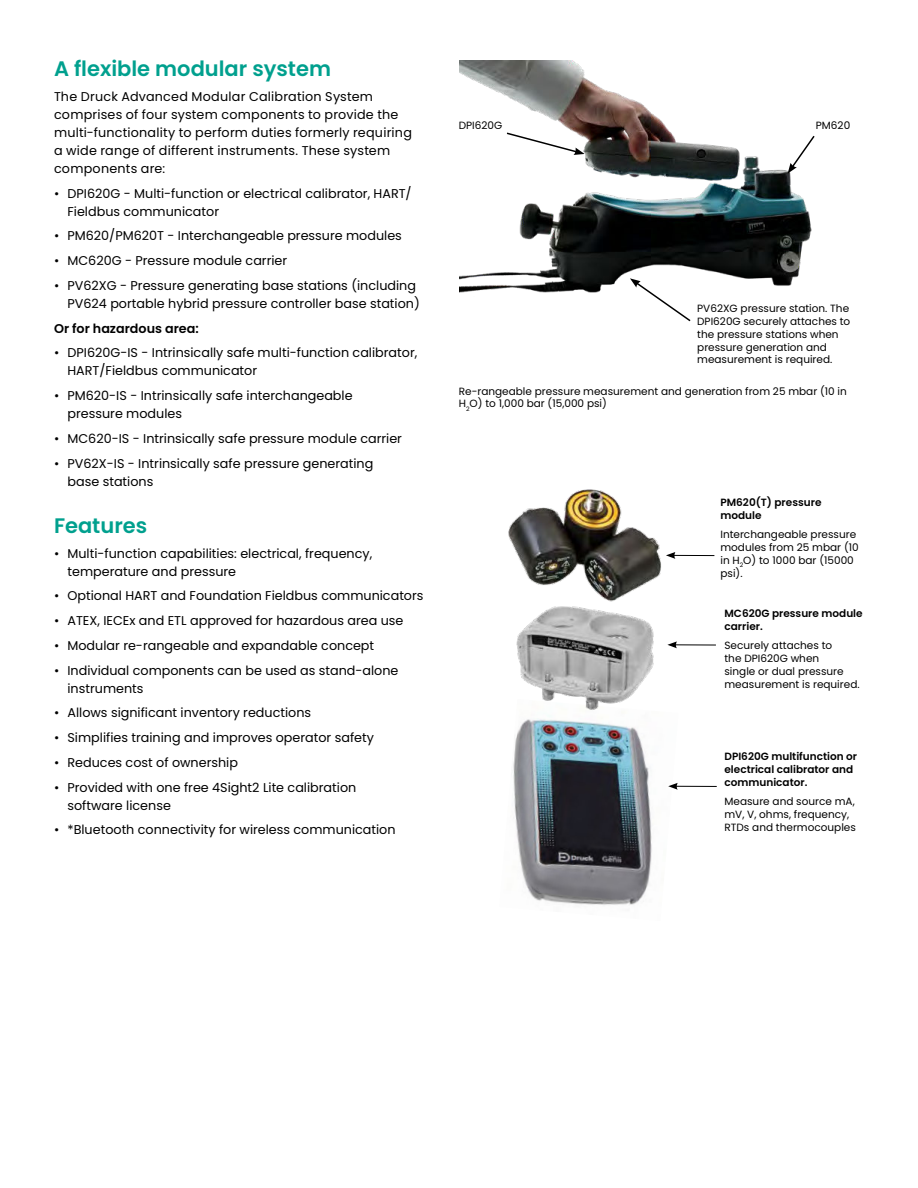
<style>
.page{position:relative;width:918px;height:1188px;background:#fff}
.page>*{position:absolute;margin:0;border:0;box-sizing:border-box;transform-origin:0 0}
.t1{font:600 21px "Poppins";color:#00a08e}
.t2{font:12.75px/18px "Poppins";color:#000}
.t3{font:600 12.75px "Poppins";color:#000}
.t4{font:10.5px/12.8px "Poppins";color:#000}
.t5{font:600 10.5px/12.8px "Poppins";color:#000}
</style>
<div class="page">
<img style="left:513px;top:715px;width:166px;height:190px">
<img style="left:516px;top:606px;width:138px;height:104px">
<hr style="left:673px;top:555px;width:41px;height:1px;background:#000">
<svg style="left:666px;top:552px;width:9px;height:7px"></svg>
<img style="left:508px;top:489px;width:153px;height:113px">
<hr style="left:675px;top:644px;width:41px;height:1px;background:#000">
<svg style="left:667px;top:641px;width:10px;height:7px"></svg>
<hr style="left:675px;top:786px;width:42px;height:1px;background:#000">
<svg style="left:668px;top:783px;width:10px;height:7px"></svg>
<img style="left:460px;top:60px;width:352px;height:233px">
<svg style="left:788px;top:134px;width:27px;height:40px"></svg>
<svg style="left:630px;top:278px;width:62px;height:44px"></svg>
<svg style="left:505px;top:131px;width:80px;height:24px"></svg>
<h1 class="t1" style="left:54px;top:56px;width:279px">A flexible modular system</h1>
<p class="t2" style="left:54px;top:88px;width:359px">The Druck Advanced Modular Calibration System comprises of four system components to provide the multi-functionality to perform duties formerly requiring a wide range of different instruments. These system components are:</p>
<p class="t2" style="left:68px;top:184px;width:346px;text-indent:-14px">• DPI620G - Multi-function or electrical calibrator, HART/<br>Fieldbus communicator</p>
<p class="t2" style="left:54px;top:227px;width:349px">• PM620/PM620T - Interchangeable pressure modules</p>
<p class="t2" style="left:54px;top:252px;width:235px">• MC620G - Pressure module carrier</p>
<p class="t2" style="left:54px;top:277px;width:367px;text-align:right">• PV62XG - Pressure generating base stations (including<br>PV624 portable hybrid pressure controller base station)</p>
<p class="t3" style="left:54px;top:320px;width:146px">Or for hazardous area:</p>
<p class="t2" style="left:68px;top:344px;width:351px;text-indent:-14px">• DPI620G-IS - Intrinsically safe multi-function calibrator,<br>HART/Fieldbus communicator</p>
<p class="t2" style="left:68px;top:387px;width:287px;text-indent:-14px">• PM620-IS - Intrinsically safe interchangeable pressure modules</p>
<p class="t2" style="left:54px;top:430px;width:350px">• MC620-IS - Intrinsically safe pressure module carrier</p>
<p class="t2" style="left:68px;top:454px;width:307px;text-indent:-14px">• PV62X-IS - Intrinsically safe pressure generating base stations</p>
<h1 class="t1" style="left:54px;top:513px;width:95px">Features</h1>
<p class="t2" style="left:68px;top:544px;width:306px;text-indent:-14px">• Multi-function capabilities: electrical, frequency, temperature and pressure</p>
<p class="t2" style="left:54px;top:587px;width:371px">• Optional HART and Foundation Fieldbus communicators</p>
<p class="t2" style="left:54px;top:612px;width:351px">• ATEX, IECEx and ETL approved for hazardous area use</p>
<p class="t2" style="left:54px;top:637px;width:322px">• Modular re-rangeable and expandable concept</p>
<p class="t2" style="left:68px;top:661px;width:332px;text-indent:-14px">• Individual components can be used as stand-alone instruments</p>
<p class="t2" style="left:54px;top:704px;width:259px">• Allows significant inventory reductions</p>
<p class="t2" style="left:54px;top:729px;width:322px">• Simplifies training and improves operator safety</p>
<p class="t2" style="left:54px;top:754px;width:186px">• Reduces cost of ownership</p>
<p class="t2" style="left:68px;top:778px;width:290px;text-indent:-14px">• Provided with one free 4Sight2 Lite calibration software license</p>
<p class="t2" style="left:54px;top:821px;width:343px">• *Bluetooth connectivity for wireless communication</p>
<p class="t4" style="left:459px;top:119px;width:45px">DPI620G</p>
<p class="t4" style="left:816px;top:119px;width:36px">PM620</p>
<p class="t4" style="left:697px;top:302px;width:155px">PV62XG pressure station. The<br>DPI620G securely attaches to the pressure stations when pressure generation and measurement is required.</p>
<p class="t4" style="left:459px;top:385px;width:390px">Re-rangeable pressure measurement and generation from 25 mbar (10 in<br>H<sub>2</sub>O) to 1,000 bar (15,000 psi)</p>
<p class="t5" style="left:720px;top:496px;width:103px">PM620(T) pressure module</p>
<p class="t4" style="left:720px;top:528px;width:140px">Interchangeable pressure modules from 25 mbar (10 in H<sub>2</sub>O) to 1000 bar (15000 psi).</p>
<p class="t5" style="left:724px;top:607px;width:140px">MC620G pressure module carrier.</p>
<p class="t4" style="left:724px;top:639px;width:137px">Securely attaches to<br>the DPI620G when<br>single or dual pressure measurement is required.</p>
<p class="t5" style="left:724px;top:750px;width:134px">DPI620G multifunction or electrical calibrator and communicator.</p>
<p class="t4" style="left:724px;top:795px;width:133px">Measure and source mA, mV, V, ohms, frequency,<br>RTDs and thermocouples</p>
</div>
